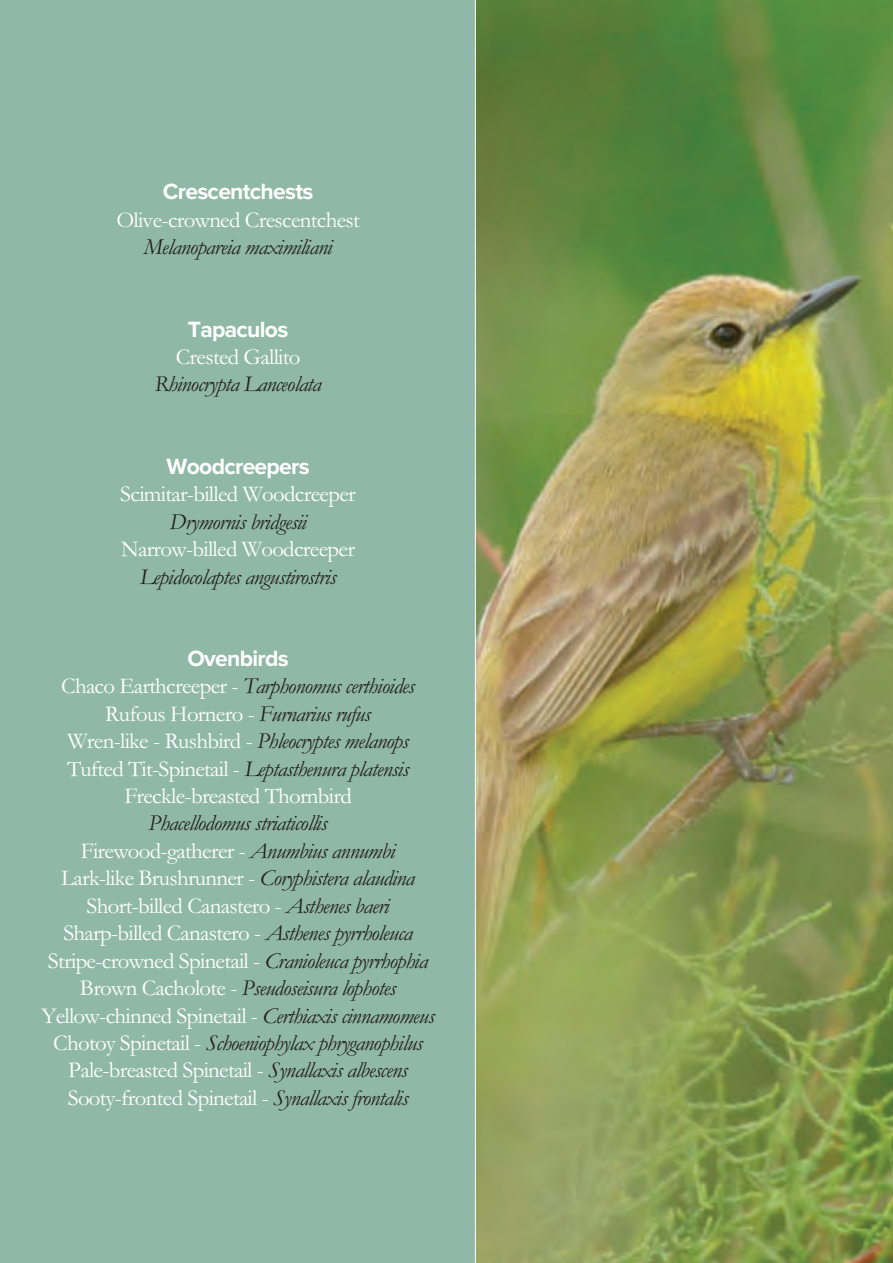
<style>
.page{position:relative;width:893px;height:1263px;background:#fff}
.page>*{position:absolute;margin:0;border:0;box-sizing:border-box;transform-origin:0 0}
.t1{font:italic 22.8px/27.5px "Garamond";letter-spacing:-.03em;color:#231f20;text-align:center}
.t2{font:22.8px/27.5px "Garamond";letter-spacing:-.03em;color:#fff;text-align:center}
.t3{font:700 22.8px "Proxima Nova";letter-spacing:-.03em;color:#fff}
.s1{font-style:italic;color:#231f20}
.s2{font-style:normal;color:#fff}
</style>
<div class="page">
<div style="left:0;top:0;width:475px;height:1263px;background:#90b8a8"></div>
<img style="left:476px;top:0;width:417px;height:1263px">
<p class="t3" style="left:163px;top:184px;width:152px">Crescentchests</p>
<p class="t2" style="left:116px;top:209px;width:245px">Olive-crowned Crescentchest</p>
<p class="t1" style="left:144px;top:236px;width:190px">Melanopareia maximiliani</p>
<p class="t3" style="left:188px;top:321px;width:102px">Tapaculos</p>
<p class="t2" style="left:176px;top:346px;width:126px">Crested Gallito</p>
<p class="t1" style="left:155px;top:373px;width:169px">Rhinocrypta Lanceolata</p>
<p class="t3" style="left:167px;top:459px;width:145px">Woodcreepers</p>
<p class="t2" style="left:120px;top:483px;width:237px">Scimitar-billed Woodcreeper</p>
<p class="t1" style="left:169px;top:510px;width:139px">Drymornis bridgesii</p>
<p class="t2" style="left:121px;top:538px;width:235px">Narrow-billed Woodcreeper</p>
<p class="t1" style="left:140px;top:565px;width:198px">Lepidocolaptes angustirostris</p>
<p class="t3" style="left:187px;top:651px;width:103px">Ovenbirds</p>
<p class="t2" style="left:61px;top:675px;width:355px">Chaco Earthcreeper - <span class="s1">Tarphonomus certhioides </span>Rufous Hornero - <span class="s1">Furnarius rufus<br></span>Wren-like - Rushbird - <span class="s1">Phleocryptes melanops </span>Tufted Tit-Spinetail - <span class="s1">Leptasthenura platensis </span>Freckle-breasted Thornbird</p>
<p class="t1" style="left:41px;top:812px;width:395px">Phacellodomus striaticollis<br><span class="s2">Firewood-gatherer -</span> Anumbius annumbi<br><span class="s2">Lark-like Brushrunner -</span> Coryphistera alaudina <span class="s2">Short-billed Canastero -</span> Asthenes baeri <span class="s2">Sharp-billed Canastero -</span> Asthenes pyrrholeuca <span class="s2">Stripe-crowned Spinetail -</span> Cranioleuca pyrrhophia <span class="s2">Brown Cacholote -</span> Pseudoseisura lophotes <span class="s2">Yellow-chinned Spinetail -</span> Certhiaxis cinnamomeus <span class="s2">Chotoy Spinetail -</span> Schoeniophylax phryganophilus <span class="s2">Pale-breasted Spinetail -</span> Synallaxis albescens <span class="s2">Sooty-fronted Spinetail -</span> Synallaxis frontalis</p>
</div>
